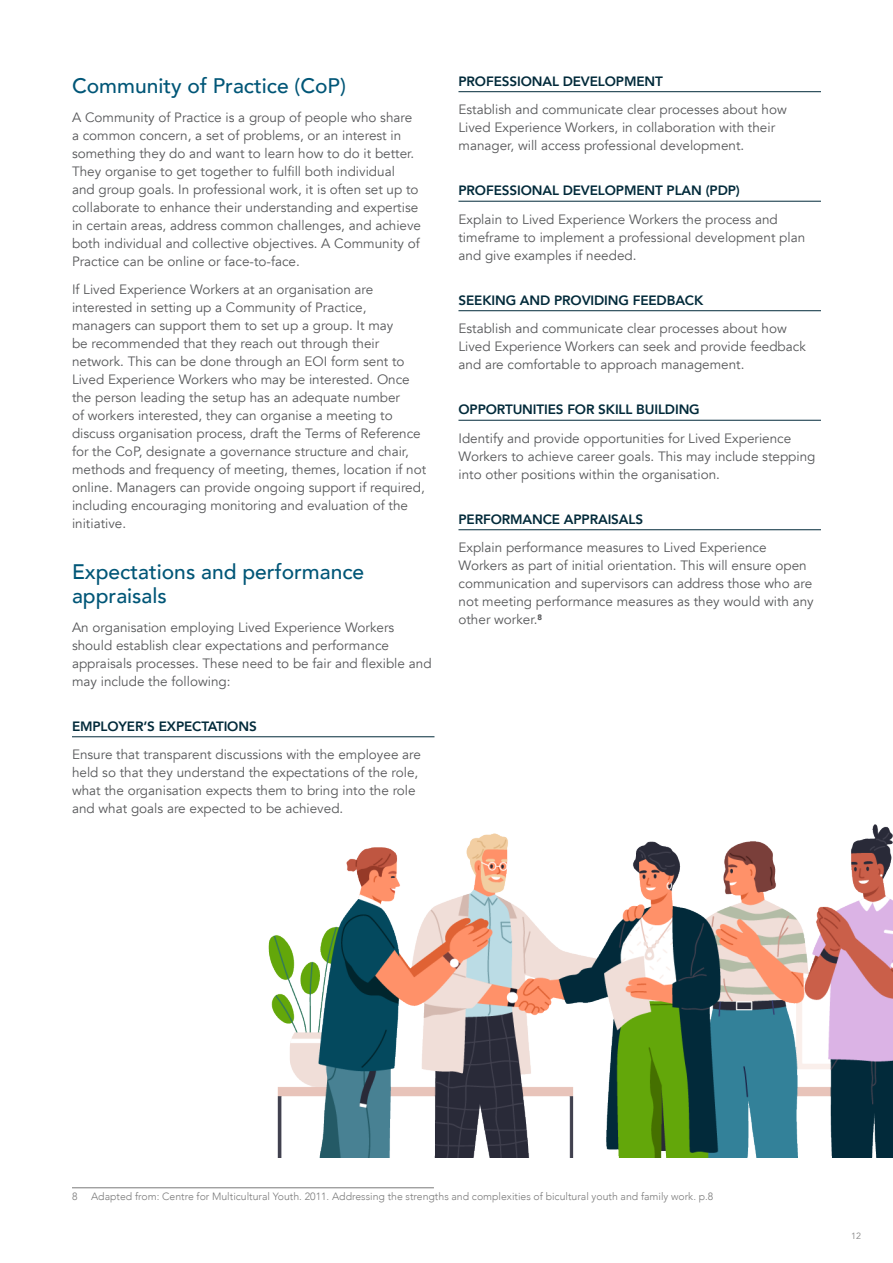
<style>
.page{position:relative;width:893px;height:1263px;background:#fff}
.page>*{position:absolute;margin:0;border:0;box-sizing:border-box;transform-origin:0 0}
.Section{font:500 21px/24px "Avenir";color:#005677}
.Body{font:13.5px/18px "Avenir";color:#57585a}
.SubSection{font:800 13.5px "Avenir";letter-spacing:-.01em;color:#022a3a}
.Odd_Footnotes{font:300 10.5px "Avenir";color:#7a7a7a}
.t1{font:9px "Avenir";color:#858585}
</style>
<div class="page">
<hr style="left:72px;top:736px;width:362px;height:1px;background:#022a3a">
<hr style="left:458px;top:91px;width:363px;height:1px;background:#022a3a">
<hr style="left:458px;top:201px;width:363px;height:1px;background:#022a3a">
<hr style="left:458px;top:310px;width:363px;height:1px;background:#022a3a">
<hr style="left:458px;top:420px;width:363px;height:1px;background:#022a3a">
<hr style="left:458px;top:529px;width:363px;height:1px;background:#022a3a">
<hr style="left:72px;top:1187px;width:362px;height:1px;background:#7a7a7a">
<img style="left:268px;top:824px;width:625px;height:333px">
<p class="Section" style="left:72px;top:73px;width:275px">Community of Practice (CoP)</p>
<p class="Body" style="left:72px;top:108px;width:351px">A Community of Practice is a group of people who share a common concern, a set of problems, or an interest in something they do and want to learn how to do it better.<br>They organise to get together to fulfill both individual<br>and group goals. In professional work, it is often set up to collaborate to enhance their understanding and expertise in certain areas, address common challenges, and achieve both individual and collective objectives. A Community of Practice can be online or face-to-face.</p>
<p class="Body" style="left:72px;top:281px;width:356px">If Lived Experience Workers at an organisation are interested in setting up a Community of Practice, managers can support them to set up a group. It may<br>be recommended that they reach out through their network. This can be done through an EOI form sent to Lived Experience Workers who may be interested. Once the person leading the setup has an adequate number<br>of workers interested, they can organise a meeting to discuss organisation process, draft the Terms of Reference for the CoP, designate a governance structure and chair, methods and frequency of meeting, themes, location if not online. Managers can provide ongoing support if required, including encouraging monitoring and evaluation of the initiative.</p>
<p class="Section" style="left:72px;top:559px;width:294px">Expectations and performance appraisals</p>
<p class="Body" style="left:72px;top:618px;width:361px">An organisation employing Lived Experience Workers should establish clear expectations and performance appraisals processes. These need to be fair and flexible and may include the following:</p>
<p class="SubSection" style="left:72px;top:715px;width:186px">EMPLOYER’S EXPECTATIONS</p>
<p class="Body" style="left:72px;top:746px;width:350px">Ensure that transparent discussions with the employee are held so that they understand the expectations of the role, what the organisation expects them to bring into the role and what goals are expected to be achieved.</p>
<p class="SubSection" style="left:458px;top:70px;width:206px">PROFESSIONAL DEVELOPMENT</p>
<p class="Body" style="left:458px;top:101px;width:330px">Establish and communicate clear processes about how<br>Lived Experience Workers, in collaboration with their manager, will access professional development.</p>
<p class="SubSection" style="left:458px;top:180px;width:283px">PROFESSIONAL DEVELOPMENT PLAN (PDP)</p>
<p class="Body" style="left:458px;top:210px;width:348px">Explain to Lived Experience Workers the process and timeframe to implement a professional development plan and give examples if needed.</p>
<p class="SubSection" style="left:458px;top:289px;width:246px">SEEKING AND PROVIDING FEEDBACK</p>
<p class="Body" style="left:458px;top:320px;width:349px">Establish and communicate clear processes about how<br>Lived Experience Workers can seek and provide feedback and are comfortable to approach management.</p>
<p class="SubSection" style="left:458px;top:399px;width:243px">OPPORTUNITIES FOR SKILL BUILDING</p>
<p class="Body" style="left:458px;top:429px;width:359px">Identify and provide opportunities for Lived Experience<br>Workers to achieve career goals. This may include stepping into other positions within the organisation.</p>
<p class="SubSection" style="left:458px;top:508px;width:186px">PERFORMANCE APPRAISALS</p>
<p class="Body" style="left:458px;top:539px;width:357px">Explain performance measures to Lived Experience Workers as part of initial orientation. This will ensure open communication and supervisors can address those who are not meeting performance measures as they would with any other worker.<sup>8</sup></p>
<p class="Odd_Footnotes" style="left:72px;top:1190px;width:7px">8</p>
<p class="Odd_Footnotes" style="left:91px;top:1190px;width:624px">Adapted from: Centre for Multicultural Youth. 2011. Addressing the strengths and complexities of bicultural youth and family work. p.8</p>
<p class="t1" style="left:851px;top:1231px;width:12px">12</p>
</div>
